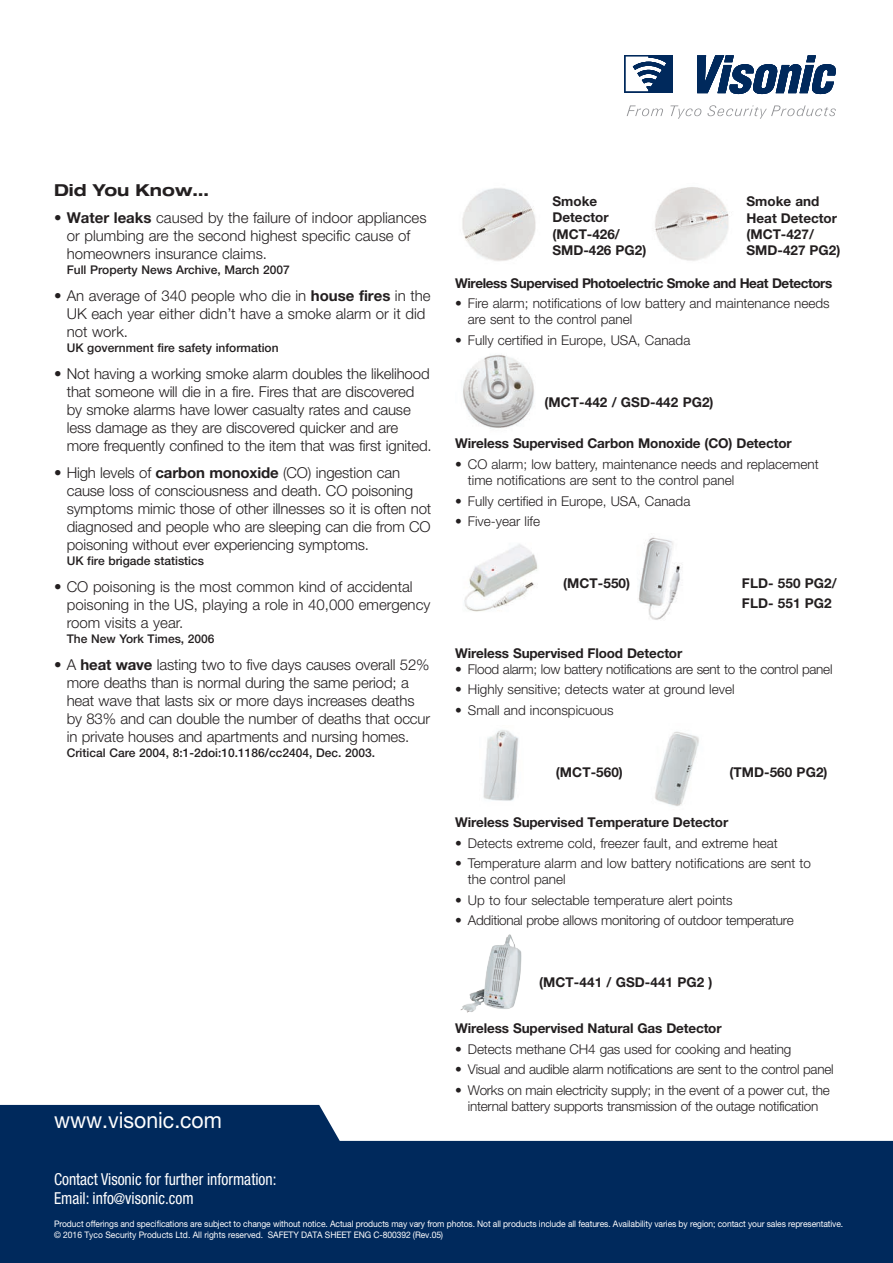
<style>
.page{position:relative;width:893px;height:1263px;background:#fff}
.page>*{position:absolute;margin:0;border:0;box-sizing:border-box;transform-origin:0 0}
.t1{font:22.5px "Helvetica Neue LT Pro";color:#fff;scale:.94 1}
.t2{font:condensed 16.5px/19.5px "Helvetica Neue LT Pro";color:#fff;scale:.94 1}
.t3{font:700 expanded 16.5px "Helvetica Neue LT Pro";color:#231f20}
.t4{font:300 15px/18px "Helvetica Neue LT Pro";letter-spacing:-.01em;color:#231f20}
.t5{font:300 13.5px/16.2px "Helvetica Neue LT Pro";color:#231f20}
.t6{font:700 13.5px/16.2px "Helvetica Neue LT Pro";letter-spacing:-.01em;color:#231f20}
.t7{font:300 13.5px/16.2px "Helvetica Neue LT Pro";letter-spacing:-.02em;color:#231f20;text-align:center}
.t8{font:700 13.5px "Helvetica Neue LT Pro";letter-spacing:-.03em;color:#231f20}
.t9{font:500 12px "Helvetica Neue LT Pro";color:#231f20}
.t10{font:9px/10.8px "Helvetica Neue LT Pro";letter-spacing:-.01em;color:#fff;scale:.94 1}
.s1{font-weight:700}
.s2{font-size:15px}
</style>
<div class="page">
<svg style="left:0;top:1105px;width:893px;height:158px;background:#244773"></svg>
<svg style="left:624px;top:55px;width:212px;height:39px"></svg>
<svg style="left:627px;top:105px;width:36px;height:11px"></svg>
<svg style="left:670px;top:105px;width:31px;height:14px"></svg>
<svg style="left:708px;top:105px;width:128px;height:14px"></svg>
<img style="left:638px;top:537px;width:43px;height:83px">
<img style="left:655px;top:187px;width:74px;height:74px">
<img style="left:462px;top:188px;width:74px;height:73px">
<img style="left:483px;top:730px;width:36px;height:71px">
<img style="left:655px;top:731px;width:44px;height:75px">
<svg style="left:455px;top:934px;width:70px;height:82px"></svg>
<img style="left:460px;top:934px;width:49px;height:78px">
<img style="left:463px;top:355px;width:71px;height:74px">
<img style="left:464px;top:544px;width:74px;height:68px">
<p class="t3" style="left:54px;top:179px;width:156px">Did You Know...</p>
<p class="t4" style="left:67px;top:208px;width:361px;text-indent:-13px"><span class="s1">• Water leaks</span> caused by the failure of indoor appliances or plumbing are the second highest specific cause of homeowners insurance claims.</p>
<p class="t9" style="left:67px;top:262px;width:224px">Full Property News Archive, March 2007</p>
<p class="t4" style="left:67px;top:286px;width:365px;text-indent:-13px">• An average of 340 people who die in <span class="s1">house fires</span> in the<br>UK each year either didn t’ have a smoke alarm or it did not work.</p>
<p class="t9" style="left:67px;top:340px;width:213px">UK government fire safety information</p>
<p class="t4" style="left:67px;top:364px;width:366px;text-indent:-13px">• Not having a working smoke alarm doubles the likelihood that someone will die in a fire. Fires that are discovered by smoke alarms have lower casualty rates and cause less damage as they are discovered quicker and are more frequently confined to the item that was first ignited.</p>
<p class="t4" style="left:67px;top:463px;width:366px;text-indent:-13px">• High levels of <span class="s1">carbon monoxide</span> (CO) ingestion can cause loss of consciousness and death. CO poisoning symptoms mimic those of other illnesses so isit often not diagnosed and people who are sleeping can die from CO poisoning without ever experiencing symptoms.</p>
<p class="t9" style="left:67px;top:553px;width:139px">UK fire brigade statistics</p>
<p class="t4" style="left:67px;top:577px;width:365px;text-indent:-13px">• CO poisoning is the most common kind of accidental poisoning in the US, playing a role in 40,000 emergency room visits a year.</p>
<p class="t9" style="left:67px;top:631px;width:149px">The New York Times, 2006</p>
<p class="t4" style="left:67px;top:655px;width:365px;text-indent:-13px">• A <span class="s1">heat wave</span> lasting two to five days causes overall 52% more deaths than is normal during the same period a; heat wave that lasts six or more days increases deaths by 83% and can double the number of deaths that occur in private houses and apartments and nursing homes.</p>
<p class="t9" style="left:67px;top:745px;width:310px">Critical Care 2004, 8:1-2doi:10.1186/cc2404, Dec. 2003.</p>
<h1 class="t1" style="left:54px;top:1107px;width:180px">www.visonic.com</h1>
<p class="t2" style="left:54px;top:1169px;width:238px">Contact Visonic for further information:<br>Email: info<span class="s2">@</span>visonic.com</p>
<p class="t6" style="left:552px;top:193px;width:95px">Smoke<br>Detector (MCT-426/<br>SMD-426 PG (2</p>
<p class="t6" style="left:746px;top:193px;width:95px">Smoke and<br>Heat Detector (MCT-427/<br>SMD-427 PG (2</p>
<p class="t8" style="left:455px;top:274px;width:379px">Wireless Supervised Photoelectric Smoke and Heat Detectors</p>
<p class="t5" style="left:468px;top:295px;width:363px;text-indent:-13px">• Fire alarm; notifications of low battery and maintenance needs are sent to the control panel</p>
<p class="t5" style="left:455px;top:331px;width:237px">• Fully certified in Europe, USA, Canada</p>
<p class="t6" style="left:544px;top:393px;width:171px">(MCT-442 / GSD-442 PG (2</p>
<p class="t6" style="left:455px;top:435px;width:338px">Wireless Supervised Carbon Monoxide (CO) Detector</p>
<p class="t5" style="left:468px;top:456px;width:352px;text-indent:-13px">• CO alarm; low battery, maintenance needs and replacement time notifications are sent to the control panel</p>
<p class="t5" style="left:455px;top:492px;width:237px">• Fully certified in Europe, USA, Canada</p>
<p class="t5" style="left:455px;top:513px;width:86px">• Five-year life</p>
<p class="t6" style="left:563px;top:575px;width:69px">(MCT-550)</p>
<p class="t6" style="left:742px;top:575px;width:96px">FLD- 550 PG2/</p>
<p class="t6" style="left:742px;top:594px;width:91px">FLD- 551 PG2</p>
<p class="t6" style="left:455px;top:644px;width:229px">Wireless Supervised Flood Detector</p>
<p class="t7" style="left:455px;top:661px;width:379px">• Flood alarm; low battery notifications are sent to the control panel</p>
<p class="t5" style="left:455px;top:681px;width:281px">• Highly sensitive; detects water at ground level</p>
<p class="t5" style="left:455px;top:702px;width:160px">• Small and inconspicuous</p>
<p class="t6" style="left:556px;top:764px;width:69px">(MCT-560)</p>
<p class="t6" style="left:455px;top:814px;width:275px">Wireless Supervised Temperature Detector</p>
<p class="t5" style="left:455px;top:834px;width:324px">• Detects extreme cold, freezer fault, and extreme heat</p>
<p class="t5" style="left:468px;top:855px;width:345px;text-indent:-13px">• Temperature alarm and low battery notifications are sent to the control panel</p>
<p class="t5" style="left:455px;top:891px;width:279px">• Up to four selectable temperature alert points</p>
<p class="t7" style="left:455px;top:912px;width:340px">• Additional probe allows monitoring of outdoor temperature</p>
<p class="t6" style="left:729px;top:764px;width:100px">(TMD-560 PG (2</p>
<p class="t6" style="left:539px;top:974px;width:175px">(MCT-441 / GSD-441 PG (2</p>
<p class="t6" style="left:455px;top:1020px;width:268px">Wireless Supervised Natural Gas Detector</p>
<p class="t5" style="left:455px;top:1040px;width:338px">• Detects methane CH4 gas used for cooking and heating</p>
<p class="t7" style="left:455px;top:1061px;width:380px">• Visual and audible alarm notifications are sent to the control panel</p>
<p class="t7" style="left:455px;top:1081px;width:376px">• Works on main electricity supply; in the event of a power cut, the internal battery supports transmission of the outage notification</p>
<p class="t10" style="left:268px;top:1218px;width:614px;text-indent:-214px">Product offerings and specifications are subject to change without notice. Actual products may vary from photos. Not all products include all features. Availability varies by region; contact your sales representative.<br>SAFETY DATA SHEET ENG C-800392 (Rev.05(</p>
<p class="t10" style="left:54px;top:1229px;width:224px">© 2016 Tyco Security Products Ltd. All rights reserved.</p>
</div>
